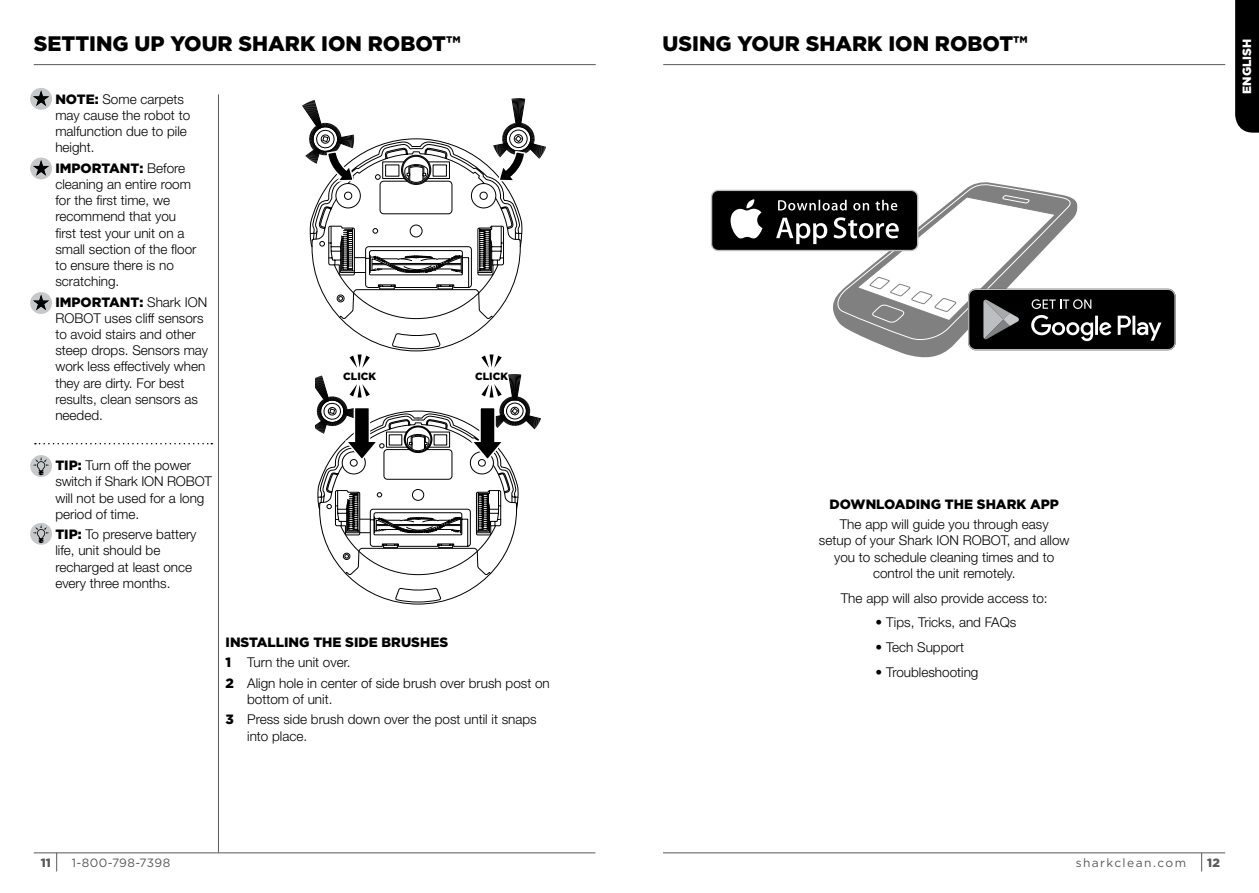
<style>
.page{position:relative;width:1259px;height:893px;background:#fff}
.page>*{position:absolute;margin:0;border:0;box-sizing:border-box;transform-origin:0 0}
.t1{font:900 21px "Gotham";color:#000}
.t2{font:300 13.5px/16.2px "Helvetica Neue LT Std";color:#000}
.t3{font:900 13.5px "Gotham";color:#000}
.t4{font:12px "Gotham";letter-spacing:.035em;color:#58595b}
.t5{font:12px "Gotham";letter-spacing:.105em;color:#58595b}
.t6{font:900 12px "Gotham";color:#fff}
.t7{font:900 12px "Gotham";color:#58595b}
.t8{font:900 10.5px "Gotham";color:#000}
.s1{font-family:"Gotham";font-weight:900}
.s2{font-family:"Helvetica Neue LT Std";font-weight:300}
</style>
<div class="page">
<hr style="left:34px;top:64px;width:562px;height:1px;background:#58595b">
<hr style="left:663px;top:64px;width:562px;height:1px;background:#58595b">
<hr style="left:34px;top:852px;width:561px;height:1px;background:#58595b">
<svg style="left:56px;top:853px;width:1px;height:18px"></svg>
<hr style="left:663px;top:852px;width:562px;height:1px;background:#58595b">
<svg style="left:1201px;top:853px;width:1px;height:18px"></svg>
<hr style="left:218px;top:94px;width:1px;height:758px;background:#58595b">
<div style="left:1235px;top:0;width:24px;height:133px;background:#000"></div>
<svg style="left:30px;top:158px;width:22px;height:21px"></svg>
<svg style="left:30px;top:88px;width:22px;height:22px"></svg>
<svg style="left:30px;top:292px;width:22px;height:22px"></svg>
<svg style="left:35px;top:443px;width:177px;height:1px"></svg>
<svg style="left:30px;top:455px;width:22px;height:22px"></svg>
<svg style="left:33px;top:457px;width:16px;height:18px"></svg>
<div style="left:30px;top:523px;width:22px;height:22px;background:#c7c8ca;border-radius:50%"></div>
<svg style="left:33px;top:524px;width:16px;height:19px"></svg>
<div style="left:712px;top:191px;width:205px;height:59px;background:#000;border-radius:6px"></div>
<svg style="left:730px;top:199px;width:32px;height:40px"></svg>
<svg style="left:776px;top:182px;width:399px;height:175px"></svg>
<svg style="left:302px;top:98px;width:244px;height:270px"></svg>
<svg style="left:315px;top:374px;width:226px;height:230px"></svg>
<h1 class="t1" style="left:34px;top:29px;width:428px">SETTING UP YOUR SHARK ION ROBOT™</h1>
<h1 class="t1" style="left:662px;top:29px;width:367px">USING YOUR SHARK ION ROBOT™</h1>
<p class="t2" style="left:55px;top:90px;width:136px"><span class="s1">NOTE:</span> Some carpets may cause the robot to malfunction due to pile height.</p>
<p class="t3" style="left:55px;top:159px;width:131px">IMPORTANT: <span class="s2">Before</span></p>
<p class="t2" style="left:55px;top:176px;width:143px">cleaning an entire room for the first time, we recommend that you first test your unit on a small section of the floor to ensure there is no scratching.</p>
<p class="t3" style="left:55px;top:292px;width:153px">IMPORTANT: <span class="s2">Shark ION</span></p>
<p class="t2" style="left:55px;top:310px;width:154px">ROBOT uses cliff sensors to avoid stairs and other steep drops. Sensors may work less effectively when they are dirty. For best results, clean sensors as needed.</p>
<p class="t2" style="left:55px;top:457px;width:158px"><span class="s1">TIP:</span> Turn off the power switch if Shark ION ROBOT will not be used for a long period of time.</p>
<p class="t2" style="left:55px;top:526px;width:143px"><span class="s1">TIP:</span> To preserve battery life, unit should be recharged at least once every three months.</p>
<p class="t8" style="left:343px;top:369px;width:34px">CLICK</p>
<p class="t8" style="left:475px;top:369px;width:34px">CLICK</p>
<p class="t3" style="left:226px;top:633px;width:224px">INSTALLING THE SIDE BRUSHES</p>
<p class="t2" style="left:226px;top:652px;width:326px;line-height:20.4px"><span class="s1">1</span> Turn the unit over.<br><span class="s1">2</span> Align hole in center of side brush over brush post on</p>
<p class="t2" style="left:226px;top:689px;width:313px;line-height:20.4px;text-indent:22px">bottom of unit.<br><span class="s1">3</span> Press side brush down over the post until it snaps</p>
<p class="t2" style="left:247px;top:727px;width:62px">into place.</p>
<p class="t3" style="left:829px;top:495px;width:231px">DOWNLOADING THE SHARK APP</p>
<p class="t2" style="left:819px;top:516px;width:252px;text-align:center">The app will guide you through easy<br>setup of your Shark ION ROBOT, and allow you to schedule cleaning times and to control the unit remotely.</p>
<p class="t2" style="left:841px;top:589px;width:208px">The app will also provide access to:</p>
<p class="t2" style="left:875px;top:614px;width:142px">• Tips, Tricks, and FAQs</p>
<p class="t2" style="left:875px;top:639px;width:90px">• Tech Support</p>
<p class="t2" style="left:875px;top:663px;width:104px">• Troubleshooting</p>
<p class="t6" style="left:1238px;top:94px;width:56px;rotate:-90deg">ENGLISH</p>
<p class="t7" style="left:41px;top:854px;width:12px">11</p>
<p class="t4" style="left:72px;top:855px;width:100px">1-800-798-7398</p>
<p class="t5" style="left:1075px;top:855px;width:112px">sharkclean.com</p>
<p class="t7" style="left:1207px;top:854px;width:14px">12</p>
</div>
